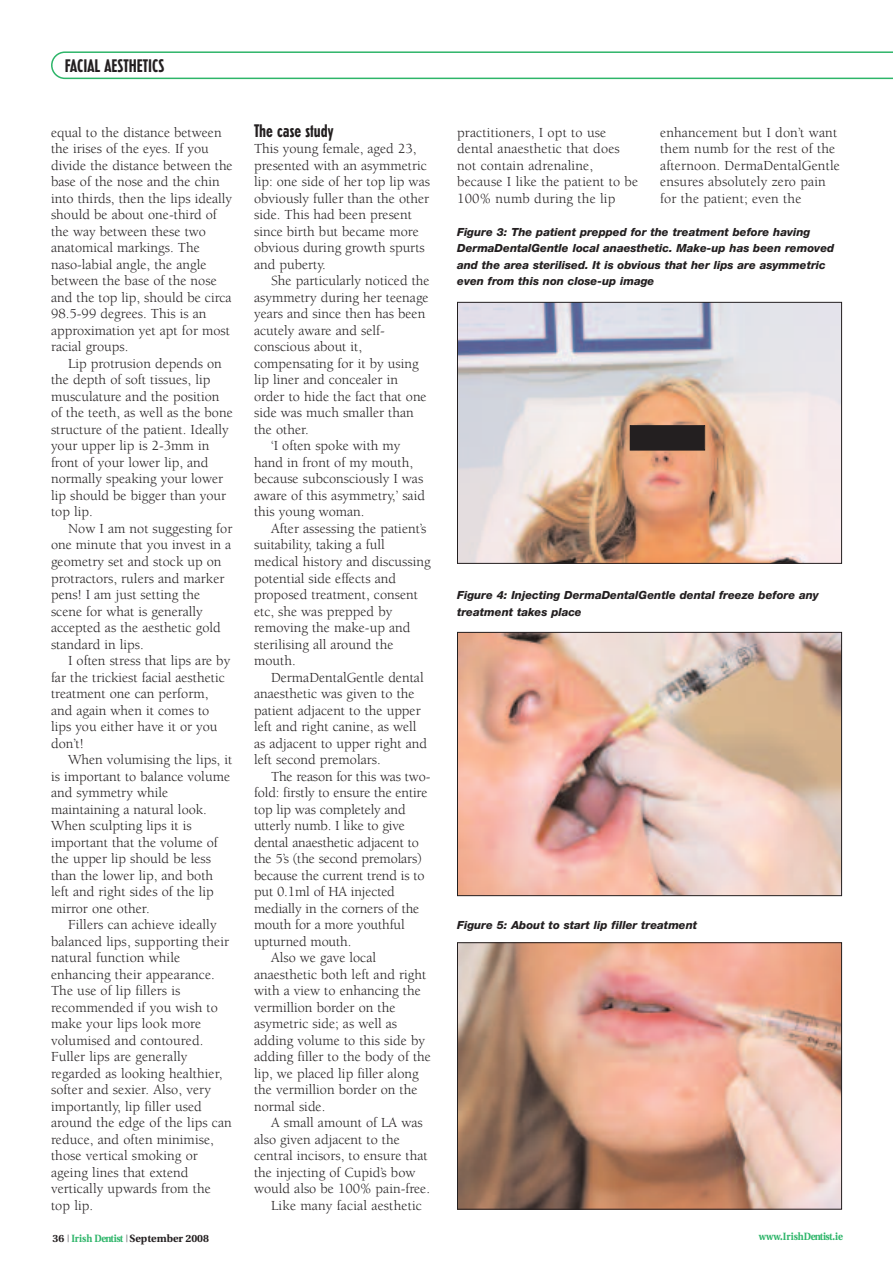
<style>
.page{position:relative;width:893px;height:1263px;background:#fff}
.page>*{position:absolute;margin:0;border:0;box-sizing:border-box;transform-origin:0 0}
.t1{font:700 condensed 18px "Erbar";color:#231f20}
.t2{font:14.25px/16.5px "Berkeley";color:#231f20}
.t3{font:italic 800 11.25px/16.5px "Helvetica Neue";color:#231f20}
.t4{font:700 10.5px "Utopia";color:#231f20}
.t5{font:700 10.5px "Utopia";letter-spacing:-.005em;color:#2db569;scale:.9 1}
.s1{color:#939598}
.s2{color:#2db569}
</style>
<div class="page">
<svg style="left:51px;top:51px;width:842px;height:28px"></svg>
<img style="left:459px;top:304px;width:381px;height:258px">
<div style="left:457px;top:302px;width:385px;height:262px;border:1px solid #231f20"></div>
<img style="left:459px;top:634px;width:381px;height:260px">
<div style="left:457px;top:632px;width:385px;height:264px;border:1px solid #231f20"></div>
<img style="left:459px;top:944px;width:381px;height:263px">
<div style="left:457px;top:942px;width:385px;height:267px;border:1px solid #231f20"></div>
<div style="left:631px;top:426px;width:73px;height:24px;background:#231f20"></div>
<div style="left:630px;top:425px;width:75px;height:25px;border:1px solid #231f20"></div>
<p class="t1" style="left:65px;top:56px;width:101px">FACIAL AESTHETICS</p>
<p class="t2" style="left:51px;top:125px;width:183px">equal to the distance between the irises of the eyes. If you divide the distance between the base of the nose and the chin into thirds, then the lips ideally should be about one-third of the way between these two anatomical markings. The naso-labial angle, the angle between the base of the nose and the top lip, should be circa<br>98.5-99 degrees. This is an approximation yet apt for most racial groups.</p>
<p class="t2" style="left:51px;top:356px;width:183px;text-indent:17px">Lip protrusion depends on the depth of soft tissues, lip musculature and the position of the teeth, as well as the bone structure of the patient. Ideally your upper lip is 2-3mm in front of your lower lip, and normally speaking your lower lip should be bigger than your top lip.</p>
<p class="t2" style="left:51px;top:521px;width:183px;text-indent:17px">Now I am not suggesting for one minute that you invest in a geometry set and stock up on protractors, rulers and marker pens! I am just setting the scene for what is generally accepted as the aesthetic gold standard in lips.</p>
<p class="t2" style="left:51px;top:653px;width:181px;text-indent:17px">I often stress that lips are by far the trickiest facial aesthetic treatment one can perform, and again when it comes to lips you either have it or you don’t!</p>
<p class="t2" style="left:51px;top:752px;width:183px;text-indent:17px">When volumising the lips, it is important to balance volume and symmetry while maintaining a natural look.<br>When sculpting lips it is important that the volume of the upper lip should be less than the lower lip, and both left and right sides of the lip mirror one other.</p>
<p class="t2" style="left:51px;top:917px;width:182px;text-indent:17px">Fillers can achieve ideally balanced lips, supporting their natural function while enhancing their appearance.<br>The use of lip fillers is recommended if you wish to make your lips look more volumised and contoured.<br>Fuller lips are generally regarded as looking healthier, softer and sexier. Also, very importantly, lip filler used around the edge of the lips can reduce, and often minimise, those vertical smoking or ageing lines that extend vertically upwards from the top lip.</p>
<p class="t1" style="left:254px;top:120px;width:81px">The case study</p>
<p class="t2" style="left:254px;top:142px;width:177px">This young female, aged 23, presented with an asymmetric lip: one side of her top lip was obviously fuller than the other side. This had been present since birth but became more obvious during growth spurts and puberty.</p>
<p class="t2" style="left:271px;top:274px;width:160px">She particularly noticed the</p>
<p class="t2" style="left:254px;top:290px;width:176px">asymmetry during her teenage</p>
<p class="t2" style="left:254px;top:307px;width:173px">years and since then has been</p>
<p class="t2" style="left:254px;top:323px;width:132px">acutely aware and self-</p>
<p class="t2" style="left:254px;top:340px;width:110px">conscious about it,</p>
<p class="t2" style="left:254px;top:356px;width:166px">compensating for it by using</p>
<p class="t2" style="left:254px;top:373px;width:145px">lip liner and concealer in</p>
<p class="t2" style="left:254px;top:389px;width:174px">order to hide the fact that one</p>
<p class="t2" style="left:254px;top:406px;width:161px">side was much smaller than</p>
<p class="t2" style="left:254px;top:422px;width:56px">the other.</p>
<p class="t2" style="left:271px;top:439px;width:131px">‘I often spoke with my</p>
<p class="t2" style="left:254px;top:455px;width:161px">hand in front of my mouth,</p>
<p class="t2" style="left:254px;top:472px;width:171px">because subconsciously I was</p>
<p class="t2" style="left:254px;top:488px;width:172px">aware of this asymmetry,’ said</p>
<p class="t2" style="left:254px;top:505px;width:112px">this young woman.</p>
<p class="t2" style="left:271px;top:521px;width:157px">After assessing the patient’s</p>
<p class="t2" style="left:254px;top:538px;width:132px">suitability, taking a full</p>
<p class="t2" style="left:254px;top:554px;width:178px">medical history and discussing</p>
<p class="t2" style="left:254px;top:571px;width:143px">potential side effects and</p>
<p class="t2" style="left:254px;top:587px;width:165px">proposed treatment, consent</p>
<p class="t2" style="left:254px;top:604px;width:140px">etc, she was prepped by</p>
<p class="t2" style="left:254px;top:620px;width:158px">removing the make-up and</p>
<p class="t2" style="left:254px;top:637px;width:141px">sterilising all around the</p>
<p class="t2" style="left:254px;top:653px;width:43px">mouth.</p>
<p class="t2" style="left:271px;top:670px;width:154px">DermaDentalGentle dental</p>
<p class="t2" style="left:254px;top:686px;width:162px">anaesthetic was given to the</p>
<p class="t2" style="left:254px;top:703px;width:168px">patient adjacent to the upper</p>
<p class="t2" style="left:254px;top:719px;width:164px">left and right canine, as well</p>
<p class="t2" style="left:254px;top:736px;width:175px">as adjacent to upper right and</p>
<p class="t2" style="left:254px;top:752px;width:128px">left second premolars.</p>
<p class="t2" style="left:271px;top:769px;width:161px">The reason for this was two-</p>
<p class="t2" style="left:254px;top:785px;width:175px">fold: firstly to ensure the entire</p>
<p class="t2" style="left:254px;top:802px;width:153px">top lip was completely and</p>
<p class="t2" style="left:254px;top:818px;width:152px">utterly numb. I like to give</p>
<p class="t2" style="left:254px;top:835px;width:166px">dental anaesthetic adjacent to</p>
<p class="t2" style="left:254px;top:851px;width:169px">the 5’s (the second premolars)</p>
<p class="t2" style="left:254px;top:868px;width:172px">because the current trend is to</p>
<p class="t2" style="left:254px;top:884px;width:142px">put 0.1ml of HA injected</p>
<p class="t2" style="left:254px;top:901px;width:167px">medially in the corners of the</p>
<p class="t2" style="left:254px;top:917px;width:152px">mouth for a more youthful</p>
<p class="t2" style="left:254px;top:934px;width:99px">upturned mouth.</p>
<p class="t2" style="left:271px;top:950px;width:107px">Also we gave local</p>
<p class="t2" style="left:254px;top:967px;width:174px">anaesthetic both left and right</p>
<p class="t2" style="left:254px;top:983px;width:168px">with a view to enhancing the</p>
<p class="t2" style="left:254px;top:1000px;width:143px">vermillion border on the</p>
<p class="t2" style="left:254px;top:1016px;width:145px">asymetric side; as well as</p>
<p class="t2" style="left:254px;top:1033px;width:172px">adding volume to this side by</p>
<p class="t2" style="left:254px;top:1049px;width:178px">adding filler to the body of the</p>
<p class="t2" style="left:254px;top:1066px;width:166px">lip, we placed lip filler along</p>
<p class="t2" style="left:254px;top:1082px;width:165px">the vermillion border on the</p>
<p class="t2" style="left:254px;top:1099px;width:73px">normal side.</p>
<p class="t2" style="left:271px;top:1115px;width:153px">A small amount of LA was</p>
<p class="t2" style="left:254px;top:1132px;width:147px">also given adjacent to the</p>
<p class="t2" style="left:254px;top:1148px;width:175px">central incisors, to ensure that</p>
<p class="t2" style="left:254px;top:1165px;width:163px">the injecting of Cupid’s bow</p>
<p class="t2" style="left:254px;top:1181px;width:177px">would also be 100% pain-free.</p>
<p class="t2" style="left:271px;top:1198px;width:152px">Like many facial aesthetic</p>
<p class="t2" style="left:457px;top:125px;width:183px">practitioners, I opt to use dental anaesthetic that does not contain adrenaline, because I like the patient to be<br>100% numb during the lip</p>
<p class="t2" style="left:660px;top:125px;width:181px">enhancement but I don’t want them numb for the rest of the afternoon. DermaDentalGentle ensures absolutely zero pain for the patient; even the</p>
<p class="t3" style="left:457px;top:225px;width:379px">Figure 3: The patient prepped for the treatment before having DermaDentalGentle local anaesthetic. Make-up has been removed and the area sterilised. It is obvious that her lips are asymmetric even from this non close-up image</p>
<p class="t3" style="left:457px;top:588px;width:363px">Figure 4: Injecting DermaDentalGentle dental freeze before any treatment takes place</p>
<p class="t3" style="left:457px;top:918px;width:242px">Figure 5: About to start lip filler treatment</p>
<p class="t4" style="left:53px;top:1234px;width:158px">36 <span class="s1">|</span> <span class="s2">Irish Dentist</span> <span class="s1">|</span>September 2008</p>
<p class="t5" style="left:759px;top:1232px;width:95px">www.IrishDentist.ie</p>
</div>
